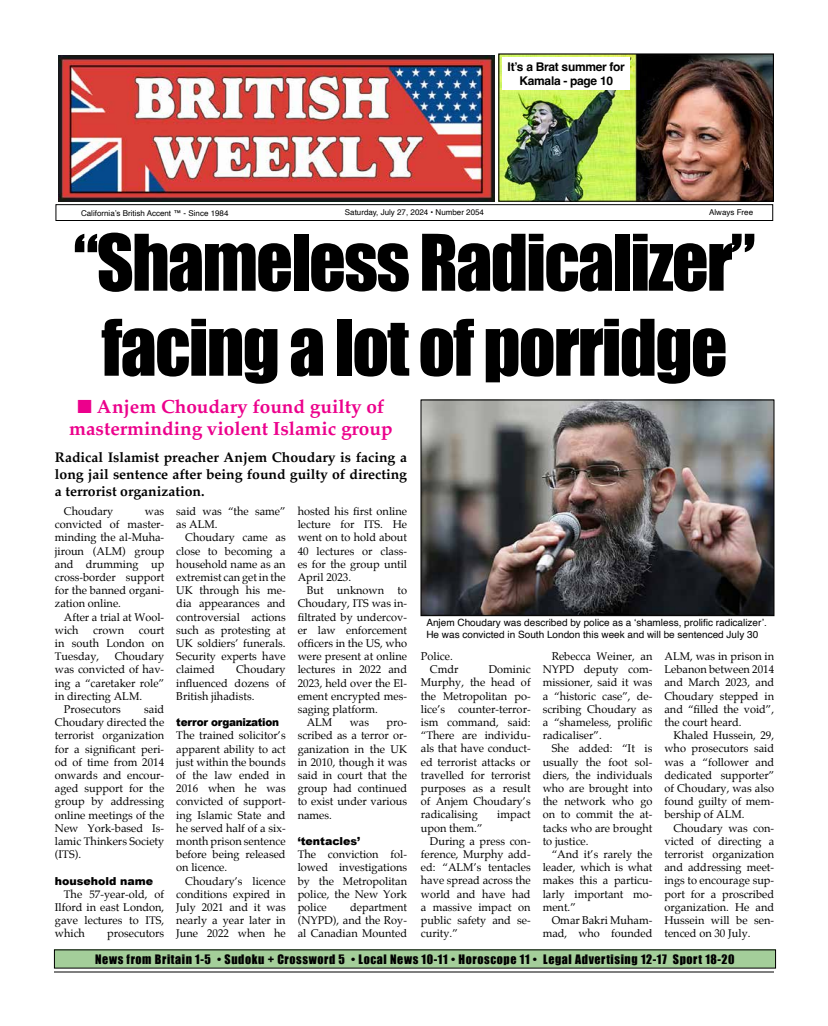
<style>
.page{position:relative;width:828px;height:1026px;background:#fff}
.page>*{position:absolute;margin:0;border:0;box-sizing:border-box;transform-origin:0 0}
.t1{font:72px/85px "Impact";letter-spacing:-.025em;color:#000;text-align:center}
.t2{font:700 19px/22.8px "Palatino";color:#ec008c;text-align:center}
.t3{font:700 14px/16.8px "Palatino";color:#000;text-align:justify}
.t4{font:12px "Impact";letter-spacing:.05em;color:#000}
.t5{font:700 12px/14.4px "Helvetica";letter-spacing:-.025em;color:#000;text-align:center}
.t6{font:11px/13.2px "Palatino";color:#000;text-align:justify}
.t7{font:900 11px "Arial";color:#000}
.t8{font:900 11px "Arial";letter-spacing:-.025em;color:#000;scale:.95 1}
.t9{font:10px/12px "Helvetica";color:#000}
.t10{font:8px "Helvetica";color:#000}
</style>
<div class="page">
<div style="left:55px;top:204px;width:718px;height:17px;border:1px solid #000"></div>
<img style="left:58px;top:55px;width:437px;height:147px">
<hr style="left:54px;top:972px;width:720px;height:1px;background:#000">
<div style="left:54px;top:950px;width:722px;height:18px;background:#a4ce9a"></div>
<img style="left:500px;top:55px;width:272px;height:145px">
<div style="left:498px;top:53px;width:276px;height:149px;border:1px solid #000"></div>
<div style="left:503px;top:57px;width:127px;height:33px;background:#fff"></div>
<img style="left:422px;top:402px;width:350px;height:212px">
<div style="left:420px;top:400px;width:354px;height:216px;border:1px solid #000"></div>
<p class="t5" style="left:508px;top:61px;width:119px">It’s a Brat summer for<br>Kamala - page 10</p>
<p class="t10" style="left:81px;top:207px;width:149px">California’s British Accent ™ - Since 1984</p>
<p class="t10" style="left:345px;top:206px;width:141px">Saturday, July 27, 2024 • Number 2054</p>
<p class="t10" style="left:709px;top:206px;width:46px">Always Free</p>
<h1 class="t1" style="left:74px;top:218px;width:684px">“Shameless Radicalizer” facing a lot of porridge</h1>
<h2 class="t2" style="left:69px;top:394px;width:325px">■ Anjem Choudary found guilty of masterminding violent Islamic group</h2>
<p class="t3" style="left:55px;top:449px;width:354px">Radical Islamist preacher Anjem Choudary is facing a long jail sentence after being found guilty of directing a terrorist organization.</p>
<p class="t6" style="left:64px;top:505px;width:51px">Choudary</p>
<p class="t6" style="left:55px;top:505px;width:111px;text-indent:90px">was convicted of master&shy;minding the al-Muha&shy;jiroun (ALM) group and drumming up cross-border support for the banned organi&shy;zation online.</p>
<p class="t6" style="left:55px;top:610px;width:111px;text-indent:9px">After a trial at Wool&shy;wich</p>
<p class="t6" style="left:55px;top:623px;width:111px;text-indent:84px">court in south London on Tuesday,</p>
<p class="t6" style="left:93px;top:623px;width:32px">crown</p>
<p class="t6" style="left:115px;top:650px;width:51px">Choudary</p>
<p class="t6" style="left:55px;top:663px;width:111px">was convicted of hav-</p>
<p class="t6" style="left:55px;top:676px;width:111px">ing a “caretaker role”</p>
<p class="t6" style="left:55px;top:689px;width:89px">in directing ALM.</p>
<p class="t6" style="left:64px;top:703px;width:59px">Prosecutors</p>
<p class="t6" style="left:55px;top:703px;width:111px;text-indent:89px">said Choudary directed the terrorist organization for a significant peri&shy;od of time from 2014 onwards and encour&shy;aged support for the group by addressing online meetings of the New York-based Is&shy;lamic Thinkers Society (ITS).</p>
<p class="t7" style="left:55px;top:873px;width:100px">household name</p>
<p class="t6" style="left:55px;top:887px;width:111px;text-indent:9px">The 57-year-old, of Ilford in east London, gave lectures to ITS, which</p>
<p class="t6" style="left:107px;top:927px;width:59px">prosecutors</p>
<p class="t6" style="left:176px;top:505px;width:111px">said was “the same” as ALM.</p>
<p class="t6" style="left:176px;top:531px;width:111px;text-indent:9px">Choudary came as close to becoming a household name as an extremist can get in the UK through his me&shy;dia appearances and controversial actions such as protesting at UK soldiers’ funerals.<br>Security experts have claimed</p>
<p class="t6" style="left:176px;top:663px;width:111px;text-indent:60px">Choudary influenced dozens of British jihadists.</p>
<p class="t8" style="left:176px;top:714px;width:110px">terror organization</p>
<p class="t6" style="left:176px;top:729px;width:111px">The trained solicitor’s apparent ability to act just within the bounds of the law ended in 2016 when he was convicted of support&shy;ing Islamic State and he served half of a six&shy;month prison sentence before being released on licence.</p>
<p class="t6" style="left:176px;top:874px;width:111px;text-indent:9px">Choudary’s licence conditions expired in July 2021 and it was nearly a year later in June 2022 when he</p>
<p class="t6" style="left:298px;top:505px;width:111px">hosted his first online lecture for ITS. He went on to hold about 40 lectures or class&shy;es for the group until April 2023.</p>
<p class="t6" style="left:307px;top:584px;width:102px">But unknown to</p>
<p class="t6" style="left:298px;top:597px;width:111px">Choudary, ITS was in-</p>
<p class="t6" style="left:298px;top:610px;width:111px">filtrated by undercov-</p>
<p class="t6" style="left:298px;top:623px;width:111px">er law enforcement</p>
<p class="t6" style="left:298px;top:637px;width:111px">officers in the US, who</p>
<p class="t6" style="left:298px;top:650px;width:111px">were present at online</p>
<p class="t6" style="left:298px;top:663px;width:111px">lectures in 2022 and</p>
<p class="t6" style="left:298px;top:676px;width:111px">2023, held over the El-</p>
<p class="t6" style="left:298px;top:689px;width:111px">ement encrypted mes-</p>
<p class="t6" style="left:298px;top:703px;width:82px">saging platform.</p>
<p class="t6" style="left:307px;top:716px;width:27px">ALM</p>
<p class="t6" style="left:350px;top:716px;width:21px">was</p>
<p class="t6" style="left:298px;top:716px;width:111px;text-indent:89px">pro&shy;scribed as a terror or&shy;ganization in the UK in 2010, though it was said in court that the group had continued to exist under various names.</p>
<p class="t7" style="left:298px;top:833px;width:64px">‘tentacles’</p>
<p class="t6" style="left:298px;top:848px;width:111px">The conviction fol&shy;lowed investigations by the Metropolitan police, the New York police</p>
<p class="t6" style="left:298px;top:901px;width:111px;text-indent:52px">department (NYPD), and the Roy&shy;al Canadian Mounted</p>
<p class="t9" style="left:426px;top:617px;width:342px">Anjem Choudary was described by police as a ‘shamless, prolific radicalizer’.<br>He was convicted in South London this week and will be sentenced July 30</p>
<p class="t6" style="left:430px;top:650px;width:30px;text-indent:-9px">Police.<br>Cmdr</p>
<p class="t6" style="left:421px;top:663px;width:111px;text-indent:68px">Dominic Murphy, the head of the Metropolitan po&shy;lice’s counter-terror&shy;ism command, said: “There are individu&shy;als that have conduct&shy;ed terrorist attacks or travelled for terrorist purposes as a result of Anjem Choudary’s radicalising</p>
<p class="t6" style="left:497px;top:808px;width:35px">impact</p>
<p class="t6" style="left:421px;top:821px;width:63px">upon them.”</p>
<p class="t6" style="left:430px;top:834px;width:102px">During a press con-</p>
<p class="t6" style="left:421px;top:848px;width:111px">ference, Murphy add-</p>
<p class="t6" style="left:421px;top:861px;width:111px">ed: “ALM’s tentacles</p>
<p class="t6" style="left:421px;top:874px;width:111px">have spread across the</p>
<p class="t6" style="left:421px;top:887px;width:111px">world and have had</p>
<p class="t6" style="left:421px;top:900px;width:111px">a massive impact on</p>
<p class="t6" style="left:421px;top:914px;width:111px">public safety and se-</p>
<p class="t6" style="left:421px;top:927px;width:39px">curity.”</p>
<p class="t6" style="left:543px;top:650px;width:111px;text-indent:9px">Rebecca Weiner, an NYPD deputy com&shy;missioner, said it was a “historic case”, de&shy;scribing Choudary as a “shameless, prolific radicaliser”.</p>
<p class="t6" style="left:543px;top:742px;width:111px;text-indent:9px">She added: “It is usually the foot sol&shy;diers, the individuals who are brought into the network who go on to commit the at&shy;tacks who are brought to justice.</p>
<p class="t6" style="left:543px;top:848px;width:111px;text-indent:9px">“And it’s rarely the leader, which is what makes this a particu&shy;larly important mo&shy;ment.”</p>
<p class="t6" style="left:543px;top:914px;width:111px;text-align:right">Omar Bakri Muham&shy;mad, who founded</p>
<p class="t6" style="left:664px;top:650px;width:111px">ALM, was in prison in Lebanon between 2014 and March 2023, and Choudary stepped in and “filled the void”, the court heard.</p>
<p class="t6" style="left:664px;top:729px;width:111px;text-indent:9px">Khaled Hussein, 29, who prosecutors said was a “follower and dedicated supporter” of Choudary, was also found guilty of mem&shy;bership of ALM.</p>
<p class="t6" style="left:664px;top:821px;width:111px;text-indent:9px">Choudary was con&shy;victed of directing a terrorist organization and addressing meet&shy;ings to encourage sup&shy;port for a proscribed organization. He and Hussein will be sen&shy;tenced on 30 July.</p>
<p class="t4" style="left:95px;top:950px;width:641px">News from Britain 1-5 • Sudoku + Crossword 5 • Local News 10-11 • Horoscope 11 • Legal Advertising 12-17 Sport 18-20</p>
</div>
